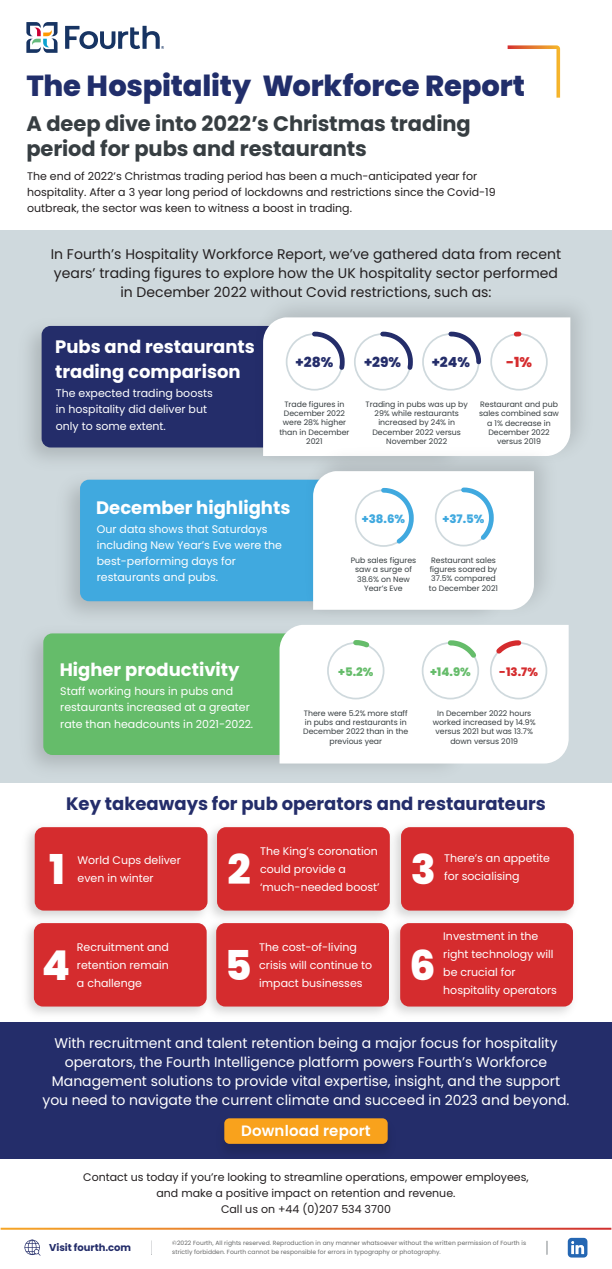
<style>
.page{position:relative;width:612px;height:1269px;background:#fff}
.page>*{position:absolute;margin:0;border:0;box-sizing:border-box;transform-origin:0 0}
.t1{font:800 41.1px "Poppins";color:#fff}
.t2{font:800 29px "Poppins";letter-spacing:-.005em;color:#212e6b}
.t3{font:700 21px/25px "Poppins";letter-spacing:-.005em;color:#373e42}
.t4{font:700 18px/25px "Poppins";color:#fff}
.t5{font:700 18px "Poppins";color:#242d6a}
.t6{font:600 15px "Poppins";letter-spacing:.01em;color:#fff}
.t7{font:14px/19px "Poppins";color:#fff;text-align:center}
.t8{font:14px/19px "Poppins";color:#231f20;text-align:center}
.t9{font:800 13.9px "Poppins";color:#242d6a}
.t10{font:800 13.9px "Poppins";color:#d52c2e}
.t11{font:800 11.7px "Poppins";color:#40a9df}
.t12{font:800 11.7px "Poppins";color:#65bc6a}
.t13{font:800 11.7px "Poppins";color:#d52c2e}
.t14{font:11px/18px "Poppins";color:#fff}
.t15{font:11px/16px "Poppins";color:#231f20}
.t16{font:700 10px "Poppins";letter-spacing:-.005em;color:#242d6a}
.t17{font:7.8px/9.3px "Poppins";color:#373e41;text-align:center}
.t18{font:6px/9px "Poppins";letter-spacing:.01em;color:#676868}
</style>
<div class="page">
<img style="left:27px;top:827px;width:173px;height:87px">
<div style="left:35px;top:827px;width:173px;height:83px;background:#d52c2e;border-radius:9px"></div>
<img style="left:200px;top:827px;width:184px;height:87px">
<div style="left:217px;top:827px;width:173px;height:83px;background:#d52c2e;border-radius:9px"></div>
<img style="left:384px;top:827px;width:190px;height:87px">
<div style="left:401px;top:827px;width:173px;height:83px;background:#d52c2e;border-radius:9px"></div>
<img style="left:27px;top:914px;width:173px;height:100px">
<div style="left:34px;top:923px;width:173px;height:83px;background:#d52c2e;border-radius:9px"></div>
<img style="left:200px;top:914px;width:183px;height:100px">
<div style="left:216px;top:923px;width:173px;height:83px;background:#d52c2e;border-radius:9px"></div>
<img style="left:383px;top:914px;width:190px;height:100px">
<div style="left:400px;top:923px;width:173px;height:83px;background:#d52c2e;border-radius:9px"></div>
<div style="left:0;top:230px;width:612px;height:552px;background:#cfd9dd"></div>
<svg style="left:507px;top:45px;width:54px;height:53px"></svg>
<div style="left:0;top:1021px;width:612px;height:137px;background:#242d6a"></div>
<img style="left:213px;top:1140px;width:186px;height:19px">
<div style="left:224px;top:1118px;width:164px;height:25px;background:#f9a21c;border-radius:5px"></div>
<svg style="left:151px;top:1240px;width:1px;height:14px"></svg>
<svg style="left:547px;top:1241px;width:1px;height:13px"></svg>
<svg style="left:25px;top:1239px;width:15px;height:16px"></svg>
<svg style="left:568px;top:1237px;width:19px;height:20px"></svg>
<svg style="left:26px;top:22px;width:32px;height:31px"></svg>
<svg style="left:65px;top:26px;width:99px;height:23px"></svg>
<img style="left:29px;top:325px;width:218px;height:135px">
<div style="left:42px;top:326px;width:416px;height:121px;background:#242d6a;border-radius:9px"></div>
<div style="left:263px;top:317px;width:307px;height:139px;background:#fff"></div>
<svg style="left:285px;top:329px;width:264px;height:62px;background:#f2f3f6"></svg>
<div style="left:80px;top:479px;width:416px;height:122px;background:#40a9df;border-radius:9px"></div>
<img style="left:297px;top:440px;width:268px;height:185px">
<div style="left:313px;top:471px;width:221px;height:138px;background:#fff"></div>
<img style="left:12px;top:617px;width:463px;height:166px">
<div style="left:43px;top:633px;width:417px;height:122px;background:#65bc6a;border-radius:9px"></div>
<div style="left:280px;top:625px;width:289px;height:138px;background:#fff"></div>
<svg style="left:421px;top:637px;width:60px;height:63px;background:#f5f9f6"></svg>
<svg style="left:489px;top:637px;width:59px;height:63px;background:#faf4f5"></svg>
<svg style="left:326px;top:637px;width:59px;height:63px;background:#f8faf9"></svg>
<h2 class="t2" style="left:26px;top:72px;width:500px">The Hospitality Workforce Report</h2>
<h3 class="t3" style="left:26px;top:113px;width:446px">A deep dive into 2022’s Christmas trading period for pubs and restaurants</h3>
<p class="t15" style="left:27px;top:168px;width:470px">The end of 2022’s Christmas trading period has been a much-anticipated year for hospitality. After a 3 year long period of lockdowns and restrictions since the Covid-19 outbreak, the sector was keen to witness a boost in trading.</p>
<p class="t8" style="left:51px;top:245px;width:512px">In Fourth’s Hospitality Workforce Report, we’ve gathered data from recent years’ trading figures to explore how the UK hospitality sector performed in December 2022 without Covid restrictions, such as:</p>
<h3 class="t4" style="left:55px;top:335px;width:201px">Pubs and restaurants trading comparison</h3>
<p class="t14" style="left:56px;top:386px;width:159px;line-height:16px">The expected trading boosts in hospitality did deliver but only to some extent.</p>
<p class="t9" style="left:296px;top:355px;width:39px">+28%</p>
<p class="t9" style="left:364px;top:355px;width:39px">+29%</p>
<p class="t9" style="left:432px;top:355px;width:40px">+24%</p>
<p class="t10" style="left:506px;top:355px;width:27px">-1%</p>
<p class="t17" style="left:279px;top:399px;width:71px">Trade figures in<br>December 2022 were 28% higher than in December<br>2021</p>
<p class="t17" style="left:366px;top:399px;width:104px">Trading in pubs was up by<br>29% while restaurants increased by 24% in<br>December 2022 versus<br>November 2022</p>
<p class="t17" style="left:479px;top:399px;width:81px">Restaurant and pub sales combined saw a 1% decrease in<br>December 2022 versus 2019</p>
<h3 class="t4" style="left:96px;top:496px;width:196px">December highlights</h3>
<p class="t14" style="left:97px;top:521px;width:187px;line-height:16px">Our data shows that Saturdays including New Year’s Eve were the best-performing days for restaurants and pubs.</p>
<p class="t11" style="left:362px;top:513px;width:45px">+38.6%</p>
<p class="t11" style="left:443px;top:513px;width:43px">+37.5%</p>
<p class="t17" style="left:429px;top:555px;width:71px;text-align:left">Restaurant sales figures soared by<br>37.5% compared to December 2021</p>
<p class="t17" style="left:351px;top:556px;width:67px">Pub sales figures saw a surge of<br>38.6% on New<br>Year’s Eve</p>
<h3 class="t4" style="left:60px;top:659px;width:181px">Higher productivity</h3>
<p class="t12" style="left:430px;top:666px;width:42px">+14.9%</p>
<p class="t13" style="left:499px;top:666px;width:40px">-13.7%</p>
<p class="t17" style="left:303px;top:708px;width:107px">There were 5.2% more staff in pubs and restaurants in<br>December 2022 than in the previous year</p>
<p class="t17" style="left:433px;top:708px;width:104px">In December 2022 hours worked increased by 14.9% versus 2021 but was 13.7% down versus 2019</p>
<p class="t12" style="left:338px;top:666px;width:37px">+5.2%</p>
<p class="t14" style="left:60px;top:683px;width:194px;line-height:16px">Staff working hours in pubs and restaurants increased at a greater rate than headcounts in 2021-2022.</p>
<h3 class="t5" style="left:66px;top:795px;width:481px">Key takeaways for pub operators and restaurateurs</h3>
<h1 class="t1" style="left:49px;top:850px;width:17px">1</h1>
<p class="t14" style="left:78px;top:851px;width:105px">World Cups deliver even in winter</p>
<h1 class="t1" style="left:228px;top:850px;width:25px">2</h1>
<p class="t14" style="left:260px;top:842px;width:121px">The King’s coronation could provide a ‘much-needed boost’</p>
<h1 class="t1" style="left:411px;top:850px;width:27px">3</h1>
<p class="t14" style="left:444px;top:849px;width:107px">There’s an appetite for socialising</p>
<h1 class="t1" style="left:42px;top:946px;width:30px">4</h1>
<p class="t14" style="left:77px;top:937px;width:94px;text-align:justify">Recruitment and retention remain a challenge</p>
<h1 class="t1" style="left:225px;top:946px;width:28px">5</h1>
<p class="t14" style="left:259px;top:938px;width:115px">The cost-of-living crisis will continue to impact businesses</p>
<h1 class="t1" style="left:409px;top:946px;width:28px">6</h1>
<p class="t14" style="left:443px;top:927px;width:115px">Investment in the right technology will be crucial for hospitality operators</p>
<p class="t7" style="left:42px;top:1033px;width:529px">With recruitment and talent retention being a major focus for hospitality operators, the Fourth Intelligence platform powers Fourth’s Workforce Management solutions to provide vital expertise, insight, and the support you need to navigate the current climate and succeed in 2023 and beyond.</p>
<h3 class="t6" style="left:241px;top:1124px;width:131px">Download report</h3>
<p class="t15" style="left:83px;top:1168px;width:447px;text-align:center">Contact us today if you’re looking to streamline operations, empower employees, and make a positive impact on retention and revenue.<br>Call us on +44 (0)207 534 3700</p>
<p class="t16" style="left:49px;top:1242px;width:83px">Visit fourth.com</p>
<p class="t18" style="left:172px;top:1237px;width:355px">©2022 Fourth, All rights reserved. Reproduction in any manner whatsoever without the written permission of Fourth is strictly forbidden. Fourth cannot be responsible for errors in typography or photography.</p>
</div>
